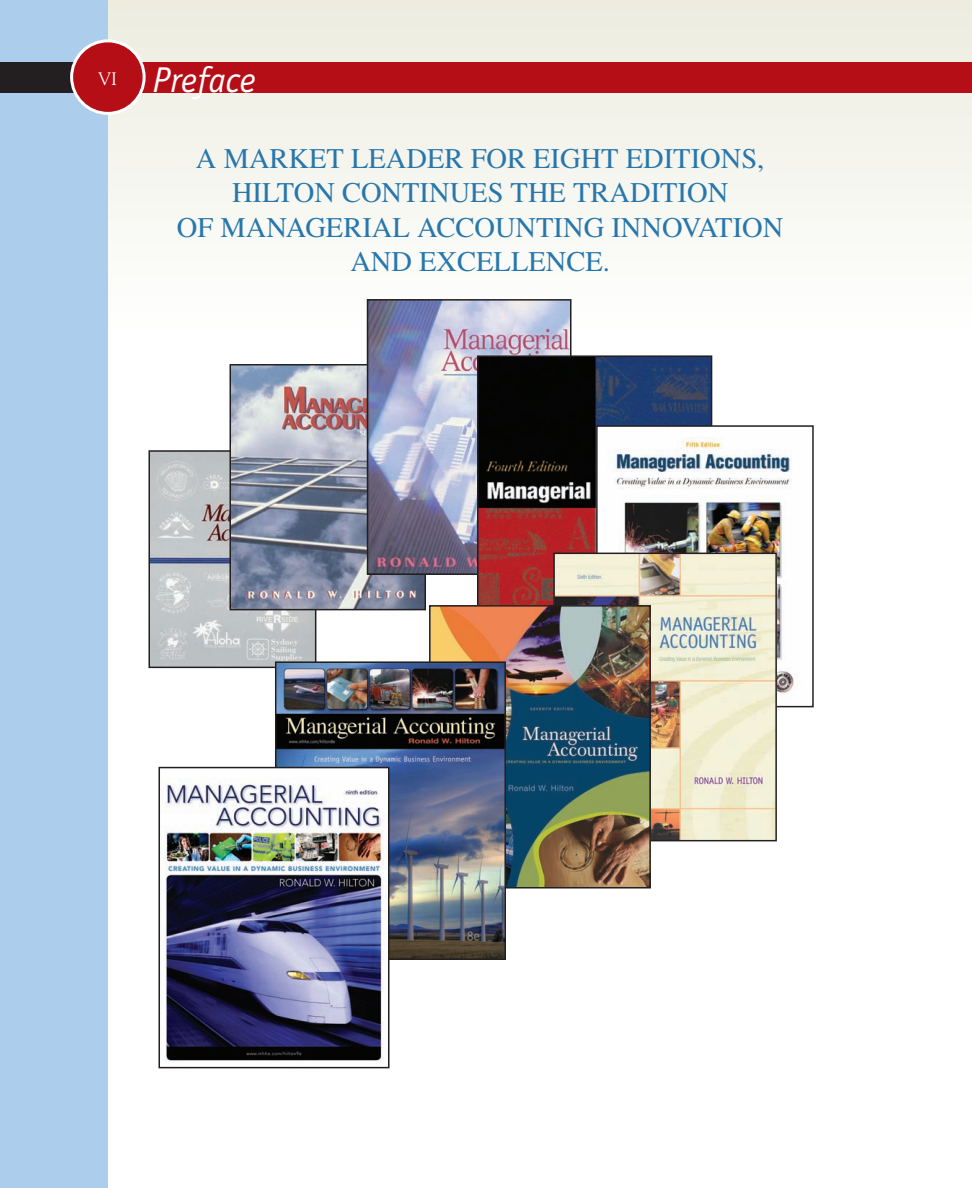
<style>
.page{position:relative;width:972px;height:1188px;background:#fff}
.page>*{position:absolute;margin:0;border:0;box-sizing:border-box;transform-origin:0 0}
.t1{font:italic 36px "Officina Sans";color:#fff}
.t2{font:28.5px/34.5px "Times";color:#2777ac;text-align:center}
.t3{font:18px "Goudy";color:#fff}
</style>
<div class="page">
<svg style="left:108px;top:0;width:824px;height:335px"></svg>
<svg style="left:932px;top:0;width:13px;height:220px"></svg>
<svg style="left:945px;top:0;width:27px;height:220px"></svg>
<div style="left:0;top:0;width:108px;height:1188px;background:#accdeb"></div>
<div style="left:14px;top:62px;width:931px;height:30px;background:#b50e16"></div>
<div style="left:0;top:62px;width:76px;height:30px;background:#231f20"></div>
<div style="left:945px;top:62px;width:27px;height:30px;background:#b50e16"></div>
<img style="left:151px;top:453px;width:162px;height:212px">
<div style="left:148px;top:450px;width:168px;height:218px;border:2px solid #231f20"></div>
<img style="left:233px;top:367px;width:190px;height:240px">
<div style="left:230px;top:364px;width:196px;height:246px;border:2px solid #231f20"></div>
<img style="left:370px;top:302px;width:199px;height:270px">
<div style="left:367px;top:299px;width:205px;height:276px;border:2px solid #231f20"></div>
<img style="left:480px;top:358px;width:229px;height:247px">
<div style="left:477px;top:355px;width:235px;height:306px;border:2px solid #231f20"></div>
<img style="left:599px;top:428px;width:195px;height:267px">
<div style="left:596px;top:425px;width:218px;height:282px;border:2px solid #231f20"></div>
<img style="left:556px;top:556px;width:218px;height:282px">
<div style="left:553px;top:553px;width:224px;height:288px;border:2px solid #231f20"></div>
<img style="left:432px;top:608px;width:216px;height:278px">
<div style="left:429px;top:605px;width:222px;height:284px;border:2px solid #231f20"></div>
<div style="left:72px;top:41px;width:72px;height:72px;background:#b50e16;border-radius:50%"></div>
<div style="left:70px;top:39px;width:76px;height:76px;border:3px solid #fff;border-radius:50%"></div>
<img style="left:278px;top:664px;width:225px;height:293px">
<div style="left:275px;top:661px;width:231px;height:299px;border:2px solid #231f20"></div>
<img style="left:162px;top:770px;width:225px;height:292px">
<div style="left:159px;top:767px;width:231px;height:301px;border:2px solid #231f20"></div>
<p class="t3" style="left:98px;top:71px;width:20px">VI</p>
<p class="t1" style="left:153px;top:66px;width:105px">Preface</p>
<p class="t2" style="left:177px;top:144px;width:608px">A MARKET LEADER FOR EIGHT EDITIONS,<br>HILTON CONTINUES THE TRADITION<br>OF MANAGERIAL ACCOUNTING INNOVATION<br>AND EXCELLENCE.</p>
</div>
